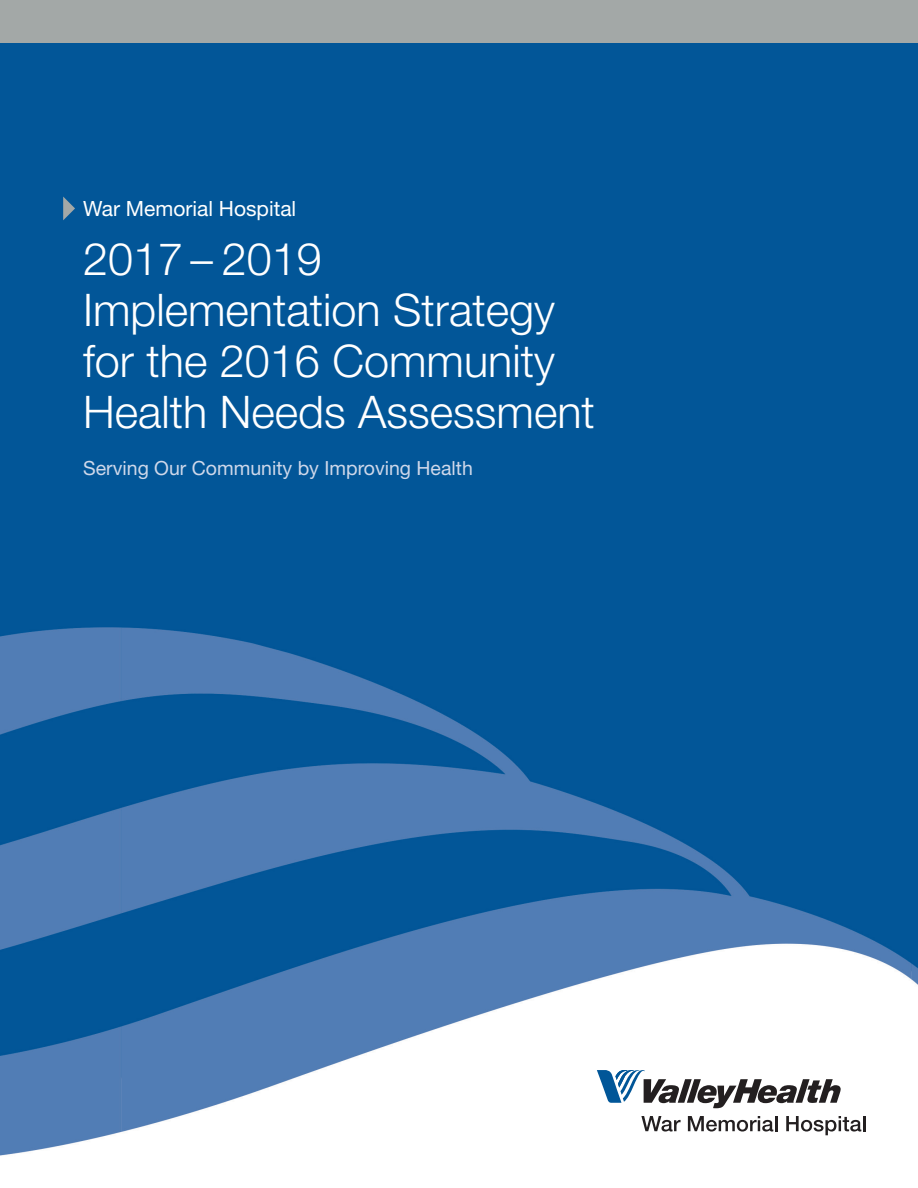
<style>
.page{position:relative;width:918px;height:1188px;background:#fff}
.page>*{position:absolute;margin:0;border:0;box-sizing:border-box;transform-origin:0 0}
.t1{font:300 45px/51px "Helvetica Neue LT Std";color:#fff}
.t2{font:21px "Helvetica Neue LT Std";color:#fff}
.t3{font:19.5px "Helvetica Neue LT Std";color:#cfd8ea}
</style>
<div class="page">
<img style="left:0;top:42px;width:918px;height:1114px">
<div style="left:0;top:0;width:918px;height:42px;background:#a3a8a7"></div>
<svg style="left:63px;top:197px;width:12px;height:23px"></svg>
<svg style="left:597px;top:1070px;width:244px;height:38px"></svg>
<svg style="left:641px;top:1116px;width:40px;height:16px"></svg>
<svg style="left:688px;top:1116px;width:89px;height:16px"></svg>
<svg style="left:786px;top:1116px;width:79px;height:19px"></svg>
<p class="t2" style="left:83px;top:196px;width:215px">War Memorial Hospital</p>
<p class="t1" style="left:83px;top:232px;width:513px">2017 – 2019<br>Implementation Strategy for the 2016 Community<br>Health Needs Assessment</p>
<p class="t3" style="left:83px;top:456px;width:391px">Serving Our Community by Improving Health</p>
</div>
